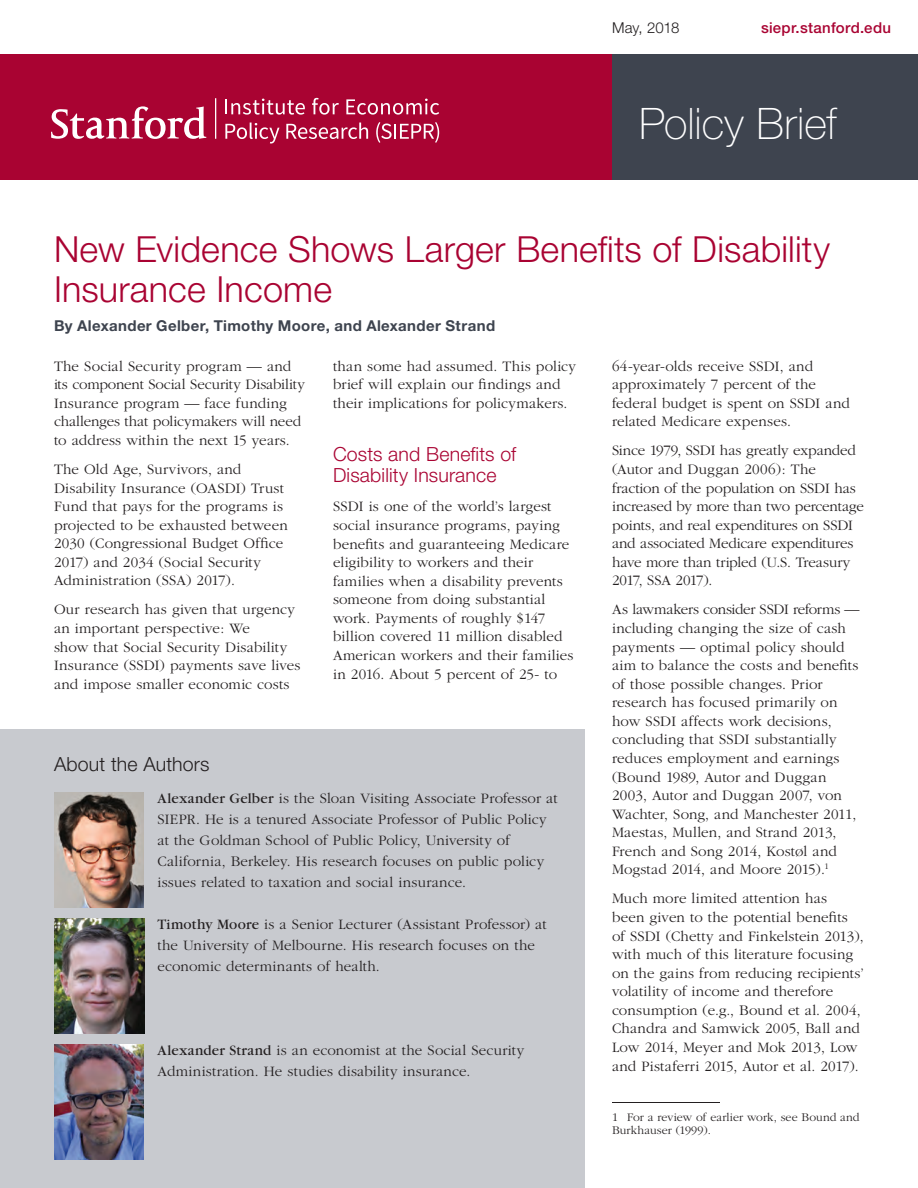
<style>
.page{position:relative;width:918px;height:1188px;background:#fff}
.page>*{position:absolute;margin:0;border:0;box-sizing:border-box;transform-origin:0 0}
.t1{font:100 43.5px "Helvetica Neue";color:#fff}
.t2{font:300 36px/39.6px "Helvetica Neue";letter-spacing:.005em;color:#a90332}
.t3{font:300 19.5px/21.6px "Helvetica Neue";letter-spacing:.005em;color:#a90332}
.t4{font:300 19.5px "Helvetica Neue";letter-spacing:.01em;color:#231f20}
.t5{font:300 15px/18.6px "Garamond";letter-spacing:.01em;color:#231f20}
.t6{font:300 15px/18.6px "Garamond";letter-spacing:-.01em;color:#231f20}
.t7{font:700 15px "Helvetica Neue";letter-spacing:.025em;color:#3e444f}
.t8{font:500 15px "Helvetica Neue";letter-spacing:.02em;color:#a90332}
.t9{font:300 15px "Helvetica Neue";color:#231f20}
.t10{font:300 12px/13.5px "Garamond";letter-spacing:.005em;color:#231f20}
.s1{font-weight:400}
</style>
<div class="page">
<div style="left:0;top:54px;width:612px;height:126px;background:#a90332"></div>
<hr style="left:612px;top:1102px;width:108px;height:1px;background:#231f20">
<div style="left:612px;top:54px;width:306px;height:126px;background:#3e444f"></div>
<div style="left:0;top:729px;width:585px;height:459px;background:#c8cacf"></div>
<img style="left:54px;top:793px;width:90px;height:114px">
<img style="left:54px;top:919px;width:90px;height:114px">
<img style="left:54px;top:1045px;width:90px;height:114px">
<hr style="left:215px;top:98px;width:1px;height:41px;background:#fff">
<svg style="left:51px;top:106px;width:155px;height:33px"></svg>
<svg style="left:225px;top:99px;width:80px;height:16px"></svg>
<svg style="left:312px;top:98px;width:27px;height:17px"></svg>
<svg style="left:346px;top:99px;width:93px;height:16px"></svg>
<svg style="left:225px;top:123px;width:54px;height:20px"></svg>
<svg style="left:286px;top:123px;width:82px;height:16px"></svg>
<svg style="left:376px;top:122px;width:63px;height:21px"></svg>
<p class="t9" style="left:612px;top:18px;width:69px">May, 2018</p>
<p class="t8" style="left:761px;top:19px;width:131px">siepr.stanford.edu</p>
<h1 class="t1" style="left:639px;top:98px;width:199px">Policy Brief</h1>
<h2 class="t2" style="left:54px;top:229px;width:778px">New Evidence Shows Larger Benefits of Disability<br>Insurance Income</h2>
<p class="t7" style="left:54px;top:316px;width:443px">By Alexander Gelber, Timothy Moore, and Alexander Strand</p>
<p class="t5" style="left:54px;top:357px;width:252px">The Social Security program — and its component Social Security Disability Insurance program — face funding challenges that policymakers will need to address within the next 15 years.</p>
<p class="t5" style="left:54px;top:460px;width:235px">The Old Age, Survivors, and<br>Disability Insurance (OASDI) Trust<br>Fund that pays for the programs is projected to be exhausted between<br>2030 (Congressional Budget Office<br>2017) and 2034 (Social Security<br>Administration (SSA) 2017).</p>
<p class="t5" style="left:54px;top:601px;width:248px">Our research has given that urgency an important perspective: We<br>show that Social Security Disability Insurance (SSDI) payments save lives and impose smaller economic costs</p>
<p class="t5" style="left:612px;top:357px;width:239px">64-year-olds receive SSDI, and approximately 7 percent of the federal budget is spent on SSDI and related Medicare expenses.</p>
<p class="t6" style="left:612px;top:442px;width:254px">Since 1979, SSDI has greatly expanded (Autor and Duggan 2006): The fraction of the population on SSDI has increased by more than two percentage points, and real expenditures on SSDI and associated Medicare expenditures have more than tripled (U.S. Treasury 2017, SSA 2017).</p>
<p class="t5" style="left:612px;top:601px;width:249px">As lawmakers consider SSDI reforms — including changing the size of cash payments — optimal policy should aim to balance the costs and benefits of those possible changes. Prior research has focused primarily on how SSDI affects work decisions, concluding that SSDI substantially reduces employment and earnings (Bound 1989, Autor and Duggan 2003, Autor and Duggan 2007, von Wachter, Song, and Manchester 2011, Maestas, Mullen, and Strand 2013, French and Song 2014, Kostøl and Mogstad 2014, and Moore 2015).<sup>1</sup></p>
<p class="t5" style="left:612px;top:890px;width:253px">Much more limited attention has<br>been given to the potential benefits of SSDI (Chetty and Finkelstein 2013), with much of this literature focusing on the gains from reducing recipients’ volatility of income and therefore consumption (e.g., Bound et al. 2004, Chandra and Samwick 2005, Ball and Low 2014, Meyer and Mok 2013, Low and Pistaferri 2015, Autor et al. 2017).</p>
<p class="t10" style="left:612px;top:1110px;width:249px">1 For a review of earlier work, see Bound and<br>Burkhauser (1999).</p>
<p class="t5" style="left:333px;top:357px;width:245px">than some had assumed. This policy brief will explain our findings and their implications for policymakers.</p>
<h3 class="t3" style="left:333px;top:443px;width:185px">Costs and Benefits of<br>Disability Insurance</h3>
<p class="t5" style="left:333px;top:498px;width:242px">SSDI is one of the world’s largest social insurance programs, paying benefits and guaranteeing Medicare eligibility to workers and their families when a disability prevents someone from doing substantial work. Payments of roughly $147 billion covered 11 million disabled American workers and their families in 2016. About 5 percent of 25- to</p>
<h3 class="t4" style="left:54px;top:753px;width:157px">About the Authors</h3>
<p class="t5" style="left:158px;top:788px;width:402px;line-height:21px"><span class="s1">Alexander Gelber</span> is the Sloan Visiting Associate Professor at SIEPR. He is a tenured Associate Professor of Public Policy at the Goldman School of Public Policy, University of California, Berkeley. His research focuses on public policy issues related to taxation and social insurance.</p>
<p class="t5" style="left:158px;top:914px;width:391px;line-height:21px"><span class="s1">Timothy Moore</span> is a Senior Lecturer (Assistant Professor) at the University of Melbourne. His research focuses on the economic determinants of health.</p>
<p class="t5" style="left:158px;top:1040px;width:368px;line-height:21px"><span class="s1">Alexander Strand</span> is an economist at the Social Security<br>Administration. He studies disability insurance.</p>
</div>
